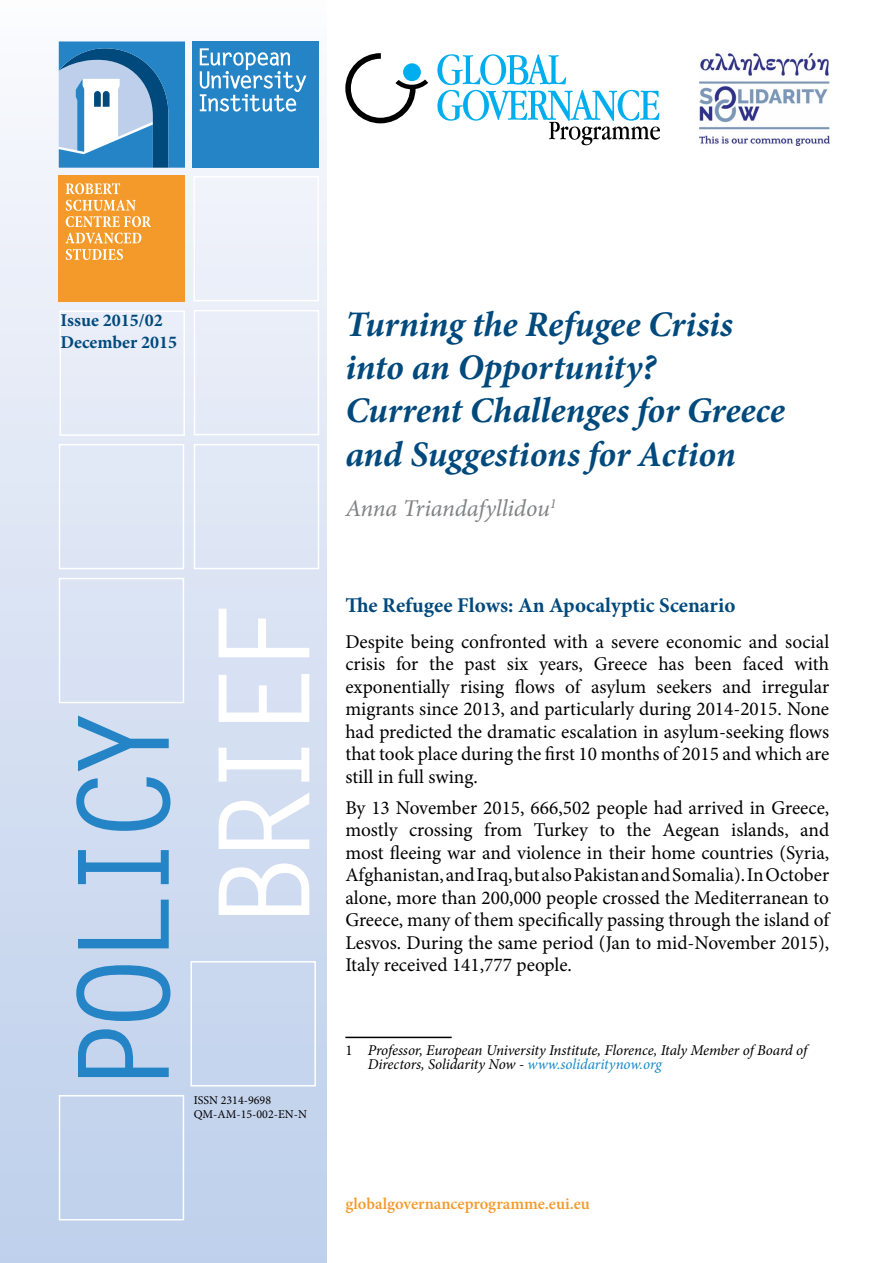
<style>
.page{position:relative;width:893px;height:1263px;background:#fff}
.page>*{position:absolute;margin:0;border:0;box-sizing:border-box;transform-origin:0 0}
.t1{font:700 126px "Letter Gothic Std";letter-spacing:-.1em;color:#2484c6}
.t2{font:700 126px "Letter Gothic Std";letter-spacing:-.1em;color:#fff}
.t3{font:italic 700 36px/43.2px "Minion Pro";letter-spacing:-.005em;color:#00497c}
.t4{font:italic 24px "Minion Pro";letter-spacing:-.005em;color:#808285}
.t5{font:700 21px "Minion Pro";color:#00497c}
.body_text{font:19.5px/22.5px "Minion Pro";color:#000;text-align:justify}
.t6{font:700 18px/22px "Minion Pro";color:#00497c}
.t7{font:600 16.5px "Minion Pro";color:#f39a2a}
.footnotes{font:italic 15px/13.5px "Minion Pro";letter-spacing:-.01em;color:#000}
.t8{font:12px "Minion Pro";color:#000}
.s1{font-style:normal}
.s2{color:#1489c7}
</style>
<div class="page">
<div style="left:0;top:0;width:326px;height:1263px;background:linear-gradient(to bottom,#f9f9fc,#bcceeb)"></div>
<div style="left:194px;top:310px;width:125px;height:125px;border:2px solid #fff"></div>
<div style="left:59px;top:444px;width:125px;height:125px;border:2px solid #fff"></div>
<div style="left:194px;top:444px;width:125px;height:125px;border:2px solid #fff"></div>
<div style="left:59px;top:578px;width:125px;height:125px;border:2px solid #fff"></div>
<div style="left:190px;top:961px;width:126px;height:125px;border:2px solid #fff"></div>
<div style="left:59px;top:1095px;width:125px;height:125px;border:2px solid #fff"></div>
<div style="left:193px;top:176px;width:126px;height:125px;border:2px solid #fff"></div>
<div style="left:60px;top:310px;width:125px;height:126px;border:2px solid #fff"></div>
<div style="left:192px;top:41px;width:127px;height:127px;background:#2484c6"></div>
<svg style="left:200px;top:48px;width:106px;height:64px"></svg>
<svg style="left:59px;top:41px;width:126px;height:127px;background:#659fcb"></svg>
<div style="left:59px;top:175px;width:126px;height:126px;background:#f39a2a"></div>
<svg style="left:65px;top:233px;width:76px;height:27px"></svg>
<svg style="left:66px;top:200px;width:85px;height:27px"></svg>
<svg style="left:66px;top:183px;width:54px;height:11px"></svg>
<hr style="left:345px;top:1037px;width:107px;height:1px;background:#000">
<svg style="left:345px;top:53px;width:83px;height:70px"></svg>
<svg style="left:437px;top:54px;width:223px;height:91px"></svg>
<img style="left:700px;top:53px;width:129px;height:92px">
<p class="t6" style="left:60px;top:309px;width:118px">Issue 2015/02<br>December 2015</p>
<p class="t3" style="left:345px;top:302px;width:441px">Turning the Refugee Crisis into an Opportunity?<br>Current Challenges for Greece and Suggestions for Action</p>
<p class="t4" style="left:345px;top:492px;width:213px">Anna Triandafyllidou<sup>1</sup></p>
<h1 class="t1" style="left:46px;top:1094px;width:392px;rotate:-90deg">POLICY</h1>
<h1 class="t2" style="left:187px;top:928px;width:329px;rotate:-90deg">BRIEF</h1>
<p class="t8" style="left:194px;top:1092px;width:79px">ISSN 2314-9698</p>
<p class="t8" style="left:194px;top:1106px;width:115px">QM-AM-15-002-EN-N</p>
<p class="t5" style="left:345px;top:591px;width:392px">The Refugee Flows: An Apocalyptic Scenario</p>
<p class="body_text" style="left:345px;top:630px;width:485px">Despite being confronted with a severe economic and social crisis for the past six years, Greece has been faced with exponentially rising flows of asylum seekers and irregular migrants since 2013, and particularly during 2014-2015. None had predicted the dramatic escalation in asylum-seeking flows that took place during the first 10 months of 2015 and which are still in full swing.</p>
<p class="body_text" style="left:345px;top:796px;width:485px">By 13 November 2015, 666,502 people had arrived in Greece, mostly crossing from Turkey to the Aegean islands, and most fleeing war and violence in their home countries (Syria, Afghanistan, and Iraq, but also Pakistan and Somalia). In October alone, more than 200,000 people crossed the Mediterranean to Greece, many of them specifically passing through the island of Lesvos. During the same period (Jan to mid-November 2015), Italy received 141,777 people.</p>
<p class="footnotes" style="left:368px;top:1044px;width:441px;text-indent:-22px"><span class="s1">1</span> Professor, European University Institute, Florence, Italy Member of Board of<br>Directors, Solidarity Now - <span class="s2">www.solidaritynow.org</span></p>
<p class="t7" style="left:345px;top:1192px;width:246px">globalgovernanceprogramme.eui.eu</p>
</div>
